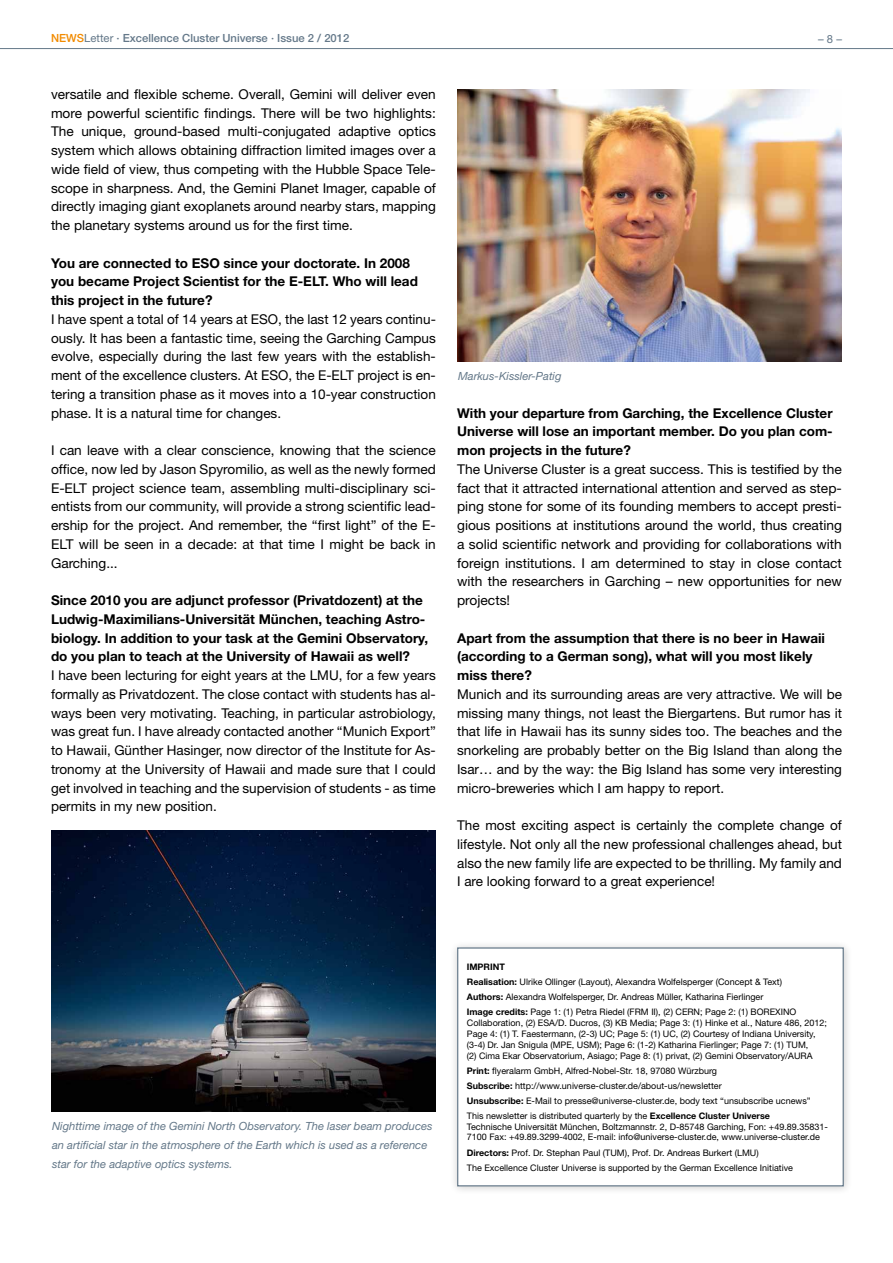
<style>
.page{position:relative;width:893px;height:1263px;background:#fff}
.page>*{position:absolute;margin:0;border:0;box-sizing:border-box;transform-origin:0 0}
.t1{font:13.5px/18.8px "Helvetica Neue LT";color:#000;text-align:justify}
.t2{font:700 13.5px/18.8px "Helvetica Neue LT";color:#000}
.t3{font:italic 11.25px/18.8px "Helvetica Neue LT";color:#647889}
.t4{font:500 11.25px "Helvetica Neue LT";color:#647889}
.t5{font:11.25px "Helvetica Neue LT";color:#647889}
.t6{font:9px/15px "Helvetica Neue LT";color:#000}
.s1{color:#f28b00}
.s2{font-weight:400}
.s3{font-weight:700}
</style>
<div class="page">
<hr style="left:0;top:48px;width:893px;height:1px;background:#647889">
<div style="left:449px;top:940px;width:403px;height:255px;background:#000;opacity:.2"></div>
<div style="left:458px;top:948px;width:385px;height:238px;background:#fff"></div>
<div style="left:457px;top:947px;width:387px;height:239px;border:1px solid #647889"></div>
<img style="left:51px;top:830px;width:385px;height:281px">
<img style="left:457px;top:89px;width:385px;height:272px">
<p class="t4" style="left:51px;top:32px;width:300px"><span class="s1">News</span><span class="s2">letter</span> · Excellence Cluster Universe · Issue 2 / 2012</p>
<p class="t5" style="left:818px;top:32px;width:25px">– 8 –</p>
<p class="t1" style="left:51px;top:84px;width:386px">versatile and flexible scheme. Overall, Gemini will deliver even more powerful scientific findings. There will be two highlights:<br>The unique, ground-based multi-conjugated adaptive optics system which allows obtaining diffraction limited images over a wide field of view, thus competing with the Hubble Space Tele&shy;scope in sharpness. And, the Gemini Planet Imager, capable of directly imaging giant exoplanets around nearby stars, mapping the planetary systems around us for the first time.</p>
<p class="t2" style="left:51px;top:253px;width:151px">You are connected to ESO</p>
<p class="t2" style="left:51px;top:253px;width:368px;text-indent:173px">since your doctorate. In 2008 you became Project Scientist for the E-ELT. Who will lead this project in the future?</p>
<p class="t1" style="left:51px;top:309px;width:386px">I have spent a total of 14 years at ESO, the last 12 years continu&shy;ously. It has been a fantastic time, seeing the Garching Campus evolve, especially during the last few years with the establish&shy;ment of the excellence clusters. At ESO, the E-ELT project is en&shy;tering a transition phase as it moves into a 10-year construction phase. It is a natural time for changes.</p>
<p class="t1" style="left:51px;top:441px;width:386px">I can leave with a clear conscience, knowing that the science office, now led by Jason Spyromilio, as well as the newly formed E-ELT project science team, assembling multi-disciplinary sci&shy;entists from our community, will provide a strong scientific lead&shy;ership for the project. And remember, the “first light” of the E-ELT will be seen in a decade: at that time I might be back in Garching...</p>
<p class="t2" style="left:51px;top:591px;width:379px">Since 2010 you are adjunct professor (Privatdozent) at the Ludwig-Maximilians-Universität München, teaching Astro&shy;biology. In addition to your task at the Gemini Observatory, do you plan to teach at the University of Hawaii as well?</p>
<p class="t1" style="left:51px;top:666px;width:386px">I have been lecturing for eight years at the LMU, for a few years formally as Privatdozent. The close contact with students has al&shy;ways been very motivating. Teaching, in particular astrobiology, was great fun. I have already contacted another “Munich Export” to Hawaii, Günther Hasinger, now director of the Institute for As&shy;tronomy at the University of Hawaii and made sure that I could get involved in teaching and the supervision of students - as time permits in my new position.</p>
<p class="t3" style="left:458px;top:366px;width:105px">Markus-Kissler-Patig</p>
<p class="t2" style="left:457px;top:403px;width:377px;text-align:justify">With your departure from Garching, the Excellence Cluster Universe will lose an important member. Do you plan com&shy;mon projects in the future?</p>
<p class="t1" style="left:457px;top:459px;width:386px">The Universe Cluster is a great success. This is testified by the fact that it attracted international attention and served as step&shy;ping stone for some of its founding members to accept presti&shy;gious positions at institutions around the world, thus creating a solid scientific network and providing for collaborations with foreign institutions. I am determined to stay in close contact with the researchers in Garching – new opportunities for new projects!</p>
<p class="t2" style="left:457px;top:628px;width:369px">Apart from the assumption that there is no beer in Hawaii (according to a German song), what will you most likely miss there?</p>
<p class="t1" style="left:457px;top:684px;width:386px">Munich and its surrounding areas are very attractive. We will be missing many things, not least the Biergartens. But rumor has it that life in Hawaii has its sunny sides too. The beaches and the snorkeling are probably better on the Big Island than along the Isar… and by the way: the Big Island has some very interesting micro-breweries which I am happy to report.</p>
<p class="t1" style="left:457px;top:816px;width:386px">The most exciting aspect is certainly the complete change of lifestyle. Not only all the new professional challenges ahead, but also the new family life are expected to be thrilling. My family and I are looking forward to a great experience!</p>
<p class="t3" style="left:52px;top:1117px;width:382px">Nighttime image of the Gemini North Observatory. The laser beam produces an artificial star in the atmosphere of the Earth which is used as a reference star for the adaptive optics systems.</p>
<p class="t6" style="left:467px;top:959px;width:331px"><span class="s3">IMPRINT<br>Realisation:</span> Ulrike Ollinger (Layout), Alexandra Wolfelsperger (Concept &amp; Text)<br><span class="s3">Authors:</span> Alexandra Wolfelsperger, Dr. Andreas Müller, Katharina Fierlinger<br><span class="s3">Image credits:</span> Page 1: (1) Petra Riedel (FRM II), (2) CERN; Page 2: (1) BOREXINO</p>
<p class="t6" style="left:467px;top:1017px;width:362px;line-height:10.8px">Collaboration, (2) ESA/D. Ducros, (3) KB Media; Page 3: (1) Hinke et al., Nature 486, 2012; Page 4: (1) T. Faestermann, (2-3) UC; Page 5: (1) UC, (2) Courtesy of Indiana University, (3-4) Dr. Jan Snigula (MPE, USM); Page 6: (1-2) Katharina Fierlinger; Page 7: (1) TUM,<br>(2) Cima Ekar Observatorium, Asiago; Page 8: (1) privat, (2) Gemini Observatory/AURA</p>
<p class="t6" style="left:467px;top:1063px;width:345px"><span class="s3">Print:</span> flyeralarm GmbH, Alfred-Nobel-Str. 18, 97080 Würzburg<br><span class="s3">Subscribe:</span> http://www.universe-cluster.de/about-us/newsletter<br><span class="s3">Unsubscribe:</span> E-Mail to presse@universe-cluster.de, body text “unsubscribe ucnews” This newsletter is distributed quarterly by the <span class="s3">Excellence Cluster Universe</span></p>
<p class="t6" style="left:467px;top:1121px;width:363px;line-height:10.8px">Technische Universität München, Boltzmannstr. 2, D-85748 Garching, Fon: +49.89.35831-<br>7100 Fax: +49.89.3299-4002, E-mail: info@universe-cluster.de, www.universe-cluster.de</p>
<p class="t6" style="left:467px;top:1145px;width:328px"><span class="s3">Directors:</span> Prof. Dr. Stephan Paul (TUM), Prof. Dr. Andreas Burkert (LMU)<br>The Excellence Cluster Universe is supported by the German Excellence Initiative</p>
</div>
